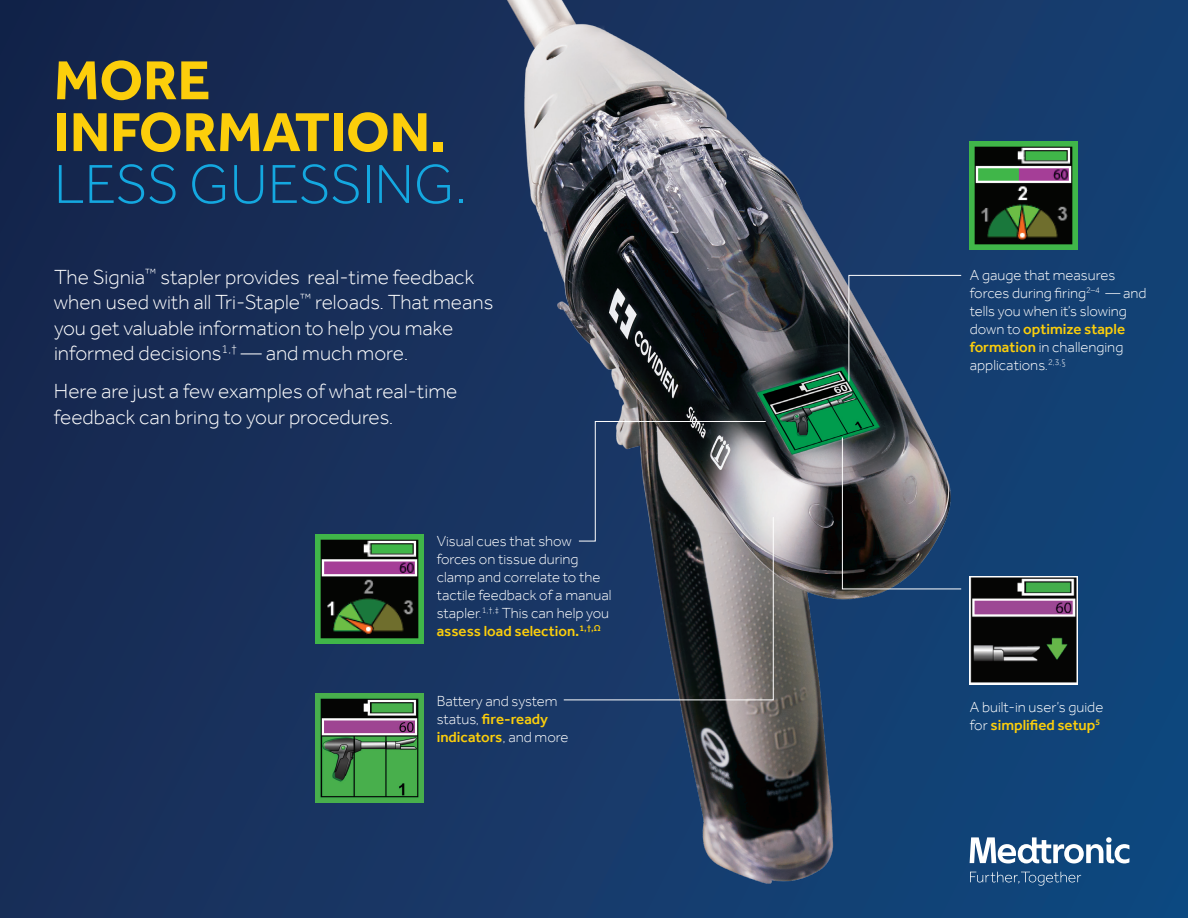
<style>
.page{position:relative;width:1188px;height:918px;background:#fff}
.page>*{position:absolute;margin:0;border:0;box-sizing:border-box;transform-origin:0 0}
.t1{font:700 56.7px/51.9px "Effra";color:#fcce0b}
.t2{font:300 56.7px "Effra";color:#14a8e0}
.t3{font:300 21px/25.2px "Effra";color:#fff}
.t4{font:300 15px/18px "Effra";color:#fff}
.s1{font-weight:500;color:#fcce0b}
</style>
<div class="page">
<div style="left:0;top:1px;width:1188px;height:917px;background:#114277"></div>
<img style="left:0;top:1px;width:1078px;height:917px">
<img style="left:970px;top:141px;width:108px;height:108px">
<img style="left:315px;top:694px;width:109px;height:108px">
<img style="left:315px;top:534px;width:108px;height:109px">
<img style="left:969px;top:576px;width:109px;height:109px">
<svg style="left:842px;top:437px;width:120px;height:153px"></svg>
<svg style="left:563px;top:421px;width:211px;height:280px"></svg>
<svg style="left:848px;top:275px;width:114px;height:107px"></svg>
<svg style="left:970px;top:837px;width:159px;height:49px"></svg>
<h1 class="t1" style="left:54px;top:53px;width:394px">MORE<br>INFORMATION.</h1>
<h1 class="t2" style="left:54px;top:152px;width:414px">LESS GUESSING.</h1>
<h2 class="t3" style="left:54px;top:264px;width:441px">The Signia<sup>™</sup> stapler provides real-time feedback when used with all Tri-Staple<sup>™</sup> reloads. That means you get valuable information to help you make informed decisions<sup>1,†</sup> — and much more.</h2>
<h2 class="t3" style="left:54px;top:379px;width:405px">Here are just a few examples of what real-time feedback can bring to your procedures.</h2>
<p class="t4" style="left:437px;top:532px;width:176px">Visual cues that show forces on tissue during clamp and correlate to the tactile feedback of a manual stapler.<sup>1,†,‡</sup> This can help you <span class="s1">assess load selection.</span><sup>1,†,Ω</sup></p>
<p class="t4" style="left:437px;top:692px;width:133px">Battery and system status, <span class="s1">fire-ready indicators</span>, and more</p>
<p class="t4" style="left:970px;top:266px;width:178px">A gauge that measures forces during firing<sup>2–4</sup> — and tells you when it’s slowing down to <span class="s1">optimize staple formation</span> in challenging applications.<sup>2,3,§</sup></p>
<p class="t4" style="left:970px;top:698px;width:135px">A built-in user’s guide for <span class="s1">simplified setup</span><sup>5</sup></p>
</div>
